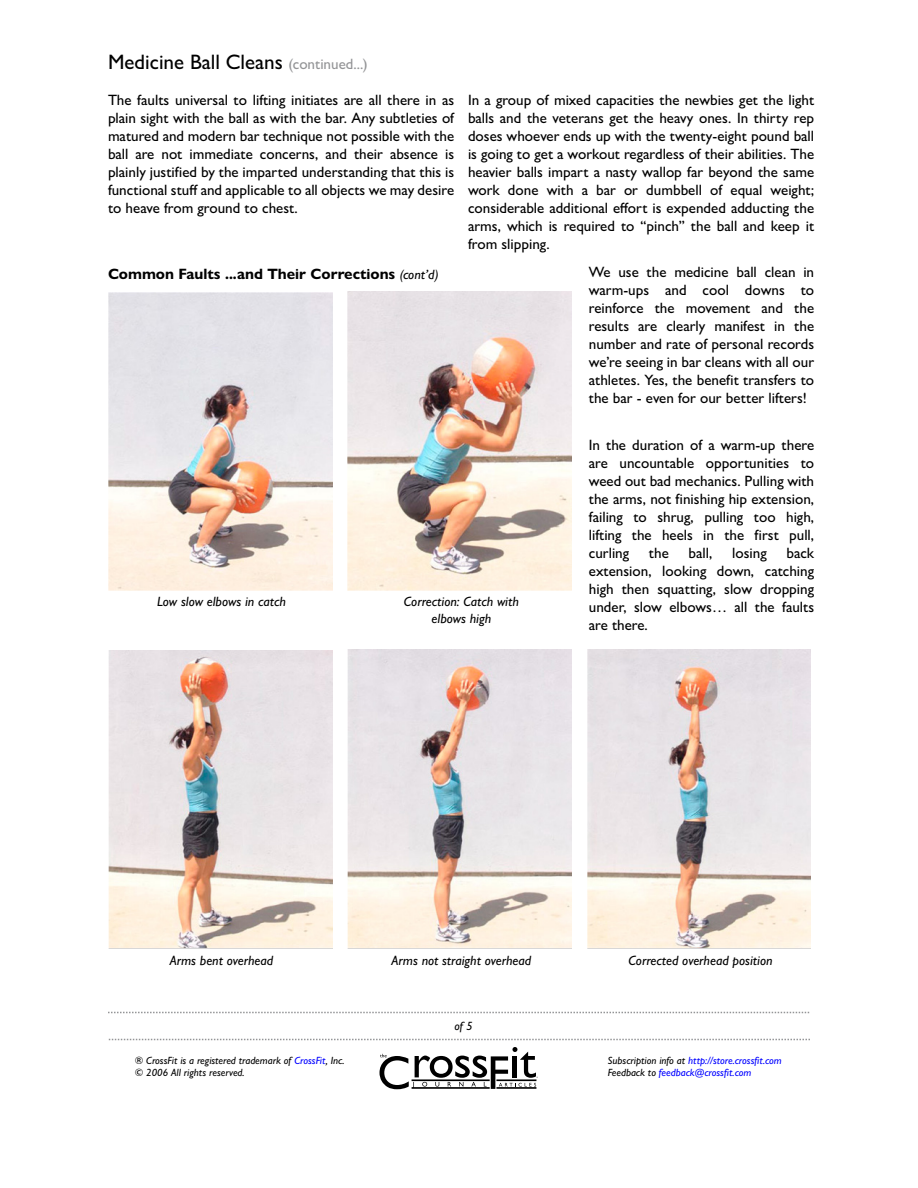
<style>
.page{position:relative;width:918px;height:1188px;background:#fff}
.page>*{position:absolute;margin:0;border:0;box-sizing:border-box;transform-origin:0 0}
.t1{font:500 21px "Gill Sans Nova";color:#000}
.t2{font:500 15px/18px "Gill Sans Nova";color:#000;text-align:justify}
.t3{font:700 15px "Gill Sans Nova";color:#000}
.t4{font:italic 500 13.5px/16.2px "Gill Sans Nova";color:#000;text-align:center}
.t5{font:italic 500 12px "Gill Sans Nova";color:#000}
.t6{font:italic 500 10.5px/12.6px "Gill Sans Nova";color:#00f}
.t7{font:italic 500 10.5px/12.6px "Gill Sans Nova";color:#000}
.s1{font-size:15px;color:#949597}
.s2{font-weight:500;font-style:italic;font-size:13.5px}
.s3{color:#00f}
.s4{color:#000}
</style>
<div class="page">
<svg style="left:380px;top:1047px;width:158px;height:42px"></svg>
<svg style="left:108px;top:1012px;width:702px;height:1px"></svg>
<svg style="left:108px;top:1039px;width:702px;height:1px"></svg>
<img style="left:108px;top:292px;width:224px;height:298px">
<img style="left:347px;top:292px;width:224px;height:298px">
<img style="left:108px;top:650px;width:224px;height:298px">
<img style="left:347px;top:650px;width:224px;height:298px">
<img style="left:587px;top:650px;width:223px;height:298px">
<h1 class="t1" style="left:108px;top:49px;width:261px">Medicine Ball Cleans <span class="s1">(continued...)</span></h1>
<p class="t2" style="left:108px;top:91px;width:348px">The faults universal to lifting initiates are all there in as plain sight with the ball as with the bar. Any subtleties of matured and modern bar technique not possible with the ball are not immediate concerns, and their absence is plainly justified by the imparted understanding that this is functional stuff and applicable to all objects we may desire to heave from ground to chest.</p>
<p class="t2" style="left:468px;top:91px;width:348px">In a group of mixed capacities the newbies get the light balls and the veterans get the heavy ones. In thirty rep doses whoever ends up with the twenty-eight pound ball is going to get a workout regardless of their abilities. The heavier balls impart a nasty wallop far beyond the same work done with a bar or dumbbell of equal weight; considerable additional effort is expended adducting the arms, which is required to “pinch” the ball and keep it from slipping.</p>
<p class="t2" style="left:589px;top:263px;width:227px">We use the medicine ball clean in warm-ups and cool downs to reinforce the movement and the results are clearly manifest in the number and rate of personal records we’re seeing in bar cleans with all our athletes. Yes, the benefit transfers to the bar - even for our better lifters!</p>
<p class="t2" style="left:589px;top:436px;width:227px">In the duration of a warm-up there are uncountable opportunities to weed out bad mechanics. Pulling with the arms, not finishing hip extension, failing to shrug, pulling too high, lifting the heels in the first pull, curling</p>
<p class="t3" style="left:108px;top:265px;width:332px">Common Faults ...and Their Corrections <span class="s2">(cont’d)</span></p>
<p class="t2" style="left:589px;top:544px;width:227px;text-indent:198px">back extension, looking down, catching high then squatting, slow dropping under, slow elbows… all the faults are there.</p>
<p class="t2" style="left:649px;top:544px;width:21px">the</p>
<p class="t2" style="left:689px;top:544px;width:25px">ball,</p>
<p class="t2" style="left:732px;top:544px;width:36px">losing</p>
<p class="t4" style="left:404px;top:594px;width:117px">Correction: Catch with elbows high</p>
<p class="t4" style="left:157px;top:594px;width:130px">Low slow elbows in catch</p>
<p class="t4" style="left:170px;top:952px;width:105px">Arms bent overhead</p>
<p class="t4" style="left:392px;top:952px;width:141px">Arms not straight overhead</p>
<p class="t4" style="left:629px;top:952px;width:146px">Corrected overhead position</p>
<p class="t5" style="left:455px;top:1019px;width:20px">of 5</p>
<p class="t7" style="left:135px;top:1054px;width:211px">® CrossFit is a registered trademark of <span class="s3">CrossFit</span>, Inc. © 2006 All rights reserved.</p>
<p class="t6" style="left:608px;top:1054px;width:176px"><span class="s4">Subscription info at</span> http://store.crossfit.com<br><span class="s4">Feedback to</span> feedback@crossfit.com</p>
</div>
